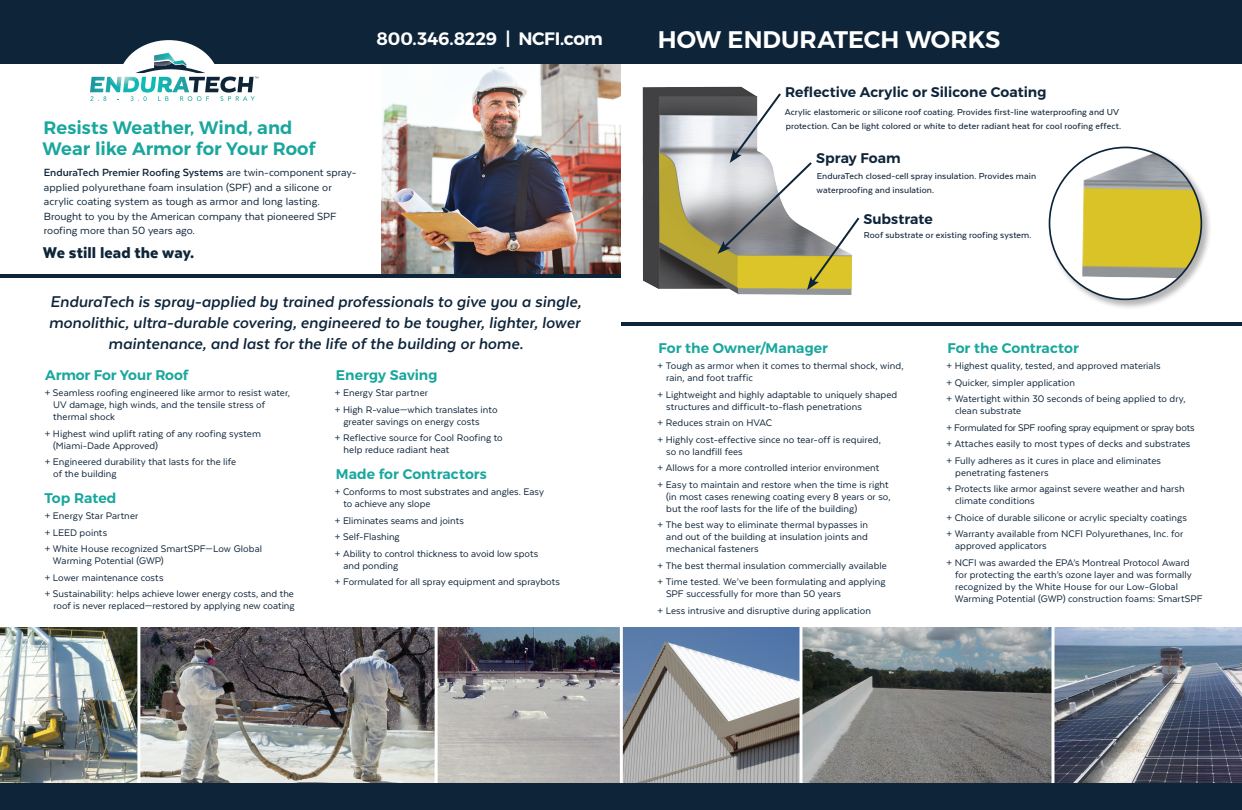
<style>
.page{position:relative;width:1242px;height:810px;background:#fff}
.page>*{position:absolute;margin:0;border:0;box-sizing:border-box;transform-origin:0 0}
.t1{font:600 24px "Montserrat";color:#fff}
.t2{font:italic 700 18px/21px "Texta";color:#0e2439;text-align:center}
.t3{font:600 18px "Montserrat";color:#19a79d}
.t4{font:600 18px "Montserrat";letter-spacing:-.015em;color:#fff}
.t5{font:900 18px "Texta";letter-spacing:.005em;color:#0e2439}
.t6{font:600 14px "Montserrat";color:#19a79d}
.t7{font:600 14px "Montserrat";color:#0e2439}
.t8{font:12px/14.5px "Texta";letter-spacing:.005em;color:#0e2439}
.t9{font:11px/16.5px "Texta";letter-spacing:.005em;color:#0e2439}
.t10{font:500 10px/14px "Texta";letter-spacing:.01em;color:#0e2439}
.s1{font-weight:700}
</style>
<div class="page">
<img style="left:802px;top:627px;width:440px;height:156px">
<img style="left:140px;top:627px;width:295px;height:156px">
<img style="left:642px;top:86px;width:210px;height:209px">
<img style="left:0;top:627px;width:137px;height:156px">
<img style="left:623px;top:627px;width:177px;height:156px">
<img style="left:438px;top:627px;width:182px;height:156px">
<img style="left:382px;top:64px;width:239px;height:210px">
<div style="left:0;top:0;width:1242px;height:64px;background:#0e2439"></div>
<div style="left:119px;top:40px;width:100px;height:81px;background:#fff;border-radius:50%"></div>
<hr style="left:0;top:274px;width:621px;height:4px;background:#0e2439">
<hr style="left:621px;top:322px;width:621px;height:4px;background:#0e2439">
<svg style="left:660px;top:91px;width:200px;height:199px"></svg>
<div style="left:1048px;top:146px;width:164px;height:164px;background:#231f20;opacity:.33"></div>
<img style="left:1050px;top:147px;width:151px;height:152px;border-radius:76px">
<hr style="left:1052px;top:626px;width:2px;height:165px;background:#fff">
<div style="left:0;top:783px;width:1242px;height:27px;background:#0e2439"></div>
<img style="left:154px;top:53px;width:20px;height:7px">
<svg style="left:90px;top:60px;width:168px;height:41px"></svg>
<h2 class="t4" style="left:377px;top:27px;width:228px">800.346.8229 | NCFI.com</h2>
<h1 class="t1" style="left:658px;top:25px;width:344px">HOW ENDURATECH WORKS</h1>
<p class="t7" style="left:785px;top:83px;width:263px">Reflective Acrylic or Silicone Coating</p>
<p class="t10" style="left:785px;top:105px;width:336px">Acrylic elastomeric or silicone roof coating. Provides first-line waterproofing and UV</p>
<h2 class="t3" style="left:44px;top:116px;width:250px">Resists Weather, Wind, and</h2>
<p class="t10" style="left:786px;top:119px;width:337px">protection. Can be light colored or white to deter radiant heat for cool roofing effect.</p>
<h2 class="t3" style="left:43px;top:137px;width:274px">Wear like Armor for Your Roof</h2>
<p class="t8" style="left:44px;top:165px;width:314px"><span class="s1">EnduraTech Premier Roofing Systems</span> are twin-component spray&shy;applied polyurethane foam insulation (SPF) and a silicone or acrylic coating system as tough as armor and long lasting.<br>Brought to you by the American company that pioneered SPF roofing more than 50 years ago.</p>
<h2 class="t5" style="left:43px;top:243px;width:153px">We still lead the way.</h2>
<p class="t7" style="left:816px;top:149px;width:86px">Spray Foam</p>
<p class="t10" style="left:817px;top:169px;width:221px">EnduraTech closed-cell spray insulation. Provides main waterproofing and insulation.</p>
<p class="t10" style="left:864px;top:228px;width:169px">Roof substrate or existing roofing system.</p>
<p class="t7" style="left:863px;top:210px;width:71px">Substrate</p>
<h2 class="t2" style="left:49px;top:291px;width:534px">EnduraTech is spray-applied by trained professionals to give you a single, monolithic, ultra-durable covering, engineered to be tougher, lighter, lower maintenance, and last for the life of the building or home.</h2>
<p class="t6" style="left:45px;top:366px;width:144px">Armor For Your Roof</p>
<p class="t9" style="left:53px;top:387px;width:238px;line-height:12px;text-indent:-8px">+ Seamless roofing engineered like armor to resist water,<br>UV damage, high winds, and the tensile stress of thermal shock</p>
<p class="t9" style="left:53px;top:427px;width:209px;line-height:12px;text-indent:-9px">+ Highest wind uplift rating of any roofing system (Miami-Dade Approved)</p>
<p class="t9" style="left:53px;top:456px;width:185px;line-height:12px;text-indent:-9px">+ Engineered durability that lasts for the life of the building</p>
<p class="t6" style="left:45px;top:489px;width:73px">Top Rated</p>
<p class="t9" style="left:45px;top:508px;width:219px">+ Energy Star Partner<br>+ LEED points<br>+ White House recognized SmartSPF—Low Global</p>
<p class="t9" style="left:45px;top:553px;width:251px;text-indent:8px">Warming Potential (GWP)<br>+ Lower maintenance costs<br>+ Sustainability: helps achieve lower energy costs, and the</p>
<p class="t9" style="left:53px;top:598px;width:243px">roof is never replaced—restored by applying new coating</p>
<p class="t6" style="left:336px;top:366px;width:103px">Energy Saving</p>
<p class="t9" style="left:335px;top:385px;width:164px">+ Energy Star partner<br>+ High R-value—which translates into</p>
<p class="t9" style="left:335px;top:413px;width:169px;text-indent:9px">greater savings on energy costs<br>+ Reflective source for Cool Roofing to</p>
<p class="t9" style="left:344px;top:442px;width:107px">help reduce radiant heat</p>
<p class="t6" style="left:336px;top:465px;width:153px">Made for Contractors</p>
<p class="t9" style="left:343px;top:486px;width:202px;line-height:12px;text-indent:-9px">+ Conforms to most substrates and angles. Easy to achieve any slope</p>
<p class="t9" style="left:335px;top:512px;width:205px">+ Eliminates seams and joints<br>+ Self-Flashing<br>+ Ability to control thickness to avoid low spots</p>
<p class="t9" style="left:335px;top:557px;width:227px;text-indent:9px">and ponding<br>+ Formulated for all spray equipment and spraybots</p>
<p class="t6" style="left:659px;top:339px;width:171px">For the Owner/Manager</p>
<p class="t9" style="left:666px;top:360px;width:239px;line-height:12px;text-indent:-9px">+ Tough as armor when it comes to thermal shock, wind, rain, and foot traffic</p>
<p class="t9" style="left:666px;top:388px;width:233px;line-height:12px;text-indent:-9px">+ Lightweight and highly adaptable to uniquely shaped structures and difficult-to-flash penetrations</p>
<p class="t9" style="left:658px;top:414px;width:225px">+ Reduces strain on HVAC<br>+ Highly cost-effective since no tear-off is required,</p>
<p class="t9" style="left:658px;top:443px;width:233px;text-indent:9px">so no landfill fees<br>+ Allows for a more controlled interior environment<br>+ Easy to maintain and restore when the time is right</p>
<p class="t9" style="left:666px;top:490px;width:226px;line-height:12px">(in most cases renewing coating every 8 years or so, but the roof lasts for the life of the building)</p>
<p class="t9" style="left:666px;top:519px;width:203px;line-height:12px;text-align:justify;text-indent:-9px">+ The best way to eliminate thermal bypasses in and out of the building at insulation joints and mechanical fasteners</p>
<p class="t9" style="left:658px;top:557px;width:231px">+ The best thermal insulation commercially available + Time tested. We’ve been formulating and applying</p>
<p class="t9" style="left:658px;top:585px;width:215px;text-indent:8px">SPF successfully for more than 50 years<br>+ Less intrusive and disruptive during application</p>
<p class="t6" style="left:947px;top:339px;width:133px">For the Contractor</p>
<p class="t9" style="left:946px;top:357px;width:241px">+ Highest quality, tested, and approved materials<br>+ Quicker, simpler application<br>+ Watertight within 30 seconds of being applied to dry,</p>
<p class="t9" style="left:946px;top:402px;width:250px;text-indent:9px">clean substrate<br>+ Formulated for SPF roofing spray equipment or spray bots + Attaches easily to most types of decks and substrates + Fully adheres as it cures in place and eliminates</p>
<p class="t9" style="left:946px;top:464px;width:240px;text-indent:9px">penetrating fasteners<br>+ Protects like armor against severe weather and harsh</p>
<p class="t9" style="left:946px;top:492px;width:242px;text-indent:9px">climate conditions<br>+ Choice of durable silicone or acrylic specialty coatings + Warranty available from NCFI Polyurethanes, Inc. for</p>
<p class="t9" style="left:946px;top:537px;width:245px;text-indent:9px">approved applicators<br>+ NCFI was awarded the EPA’s Montreal Protocol Award</p>
<p class="t9" style="left:955px;top:568px;width:249px;line-height:12px">for protecting the earth’s ozone layer and was formally recognized by the White House for our Low-Global<br>Warming Potential (GWP) construction foams: SmartSPF</p>
</div>
